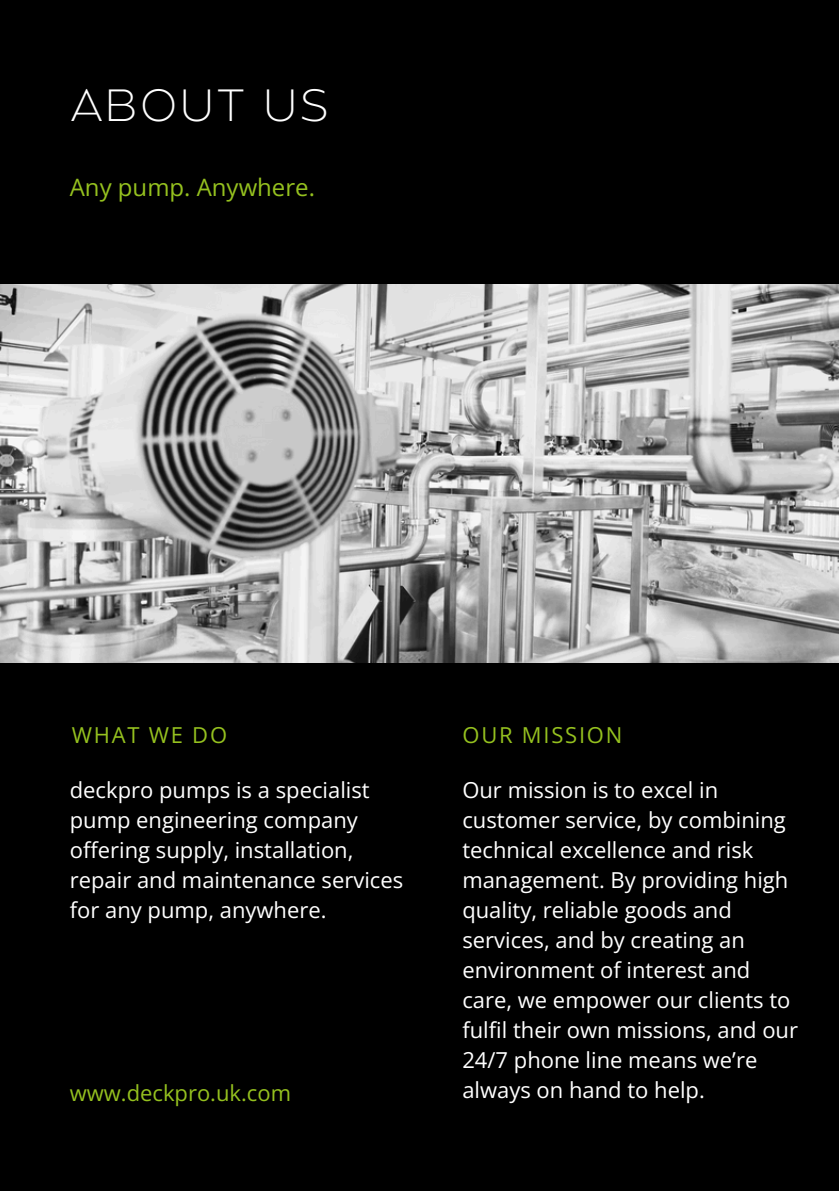
<style>
.page{position:relative;width:839px;height:1191px;background:#fff}
.page>*{position:absolute;margin:0;border:0;box-sizing:border-box;transform-origin:0 0}
.t1{font:200 45px "Balgin";letter-spacing:.07em;color:#fff}
.t2{font:24px "Open Sans";color:#95c11f}
.t3{font:22px/30px "Open Sans";color:#fff}
.t4{font:22px "Open Sans";letter-spacing:.08em;color:#95c11f}
.t5{font:22px "Open Sans";color:#95c11f}
</style>
<div class="page">
<div style="left:0;top:0;width:838px;height:1191px;background:#000"></div>
<img style="left:0;top:285px;width:838px;height:378px">
<p class="t1" style="left:71px;top:87px;width:259px">ABOUT US</p>
<p class="t2" style="left:70px;top:170px;width:247px">Any pump. Anywhere.</p>
<h1 class="t4" style="left:72px;top:719px;width:157px">WHAT WE DO</h1>
<p class="t4" style="left:462px;top:719px;width:161px">OUR MISSION</p>
<h2 class="t3" style="left:462px;top:775px;width:337px">Our mission is to excel in customer service, by combining technical excellence and risk management. By providing high quality, reliable goods and services, and by creating an environment of interest and care, we empower our clients to fulfil their own missions, and our<br>24/7 phone line means we’re always on hand to help.</h2>
<h2 class="t3" style="left:70px;top:775px;width:335px">deckpro pumps is a specialist pump engineering company offering supply, installation, repair and maintenance services for any pump, anywhere.</h2>
<p class="t5" style="left:70px;top:1078px;width:223px">www.deckpro.uk.com</p>
</div>
